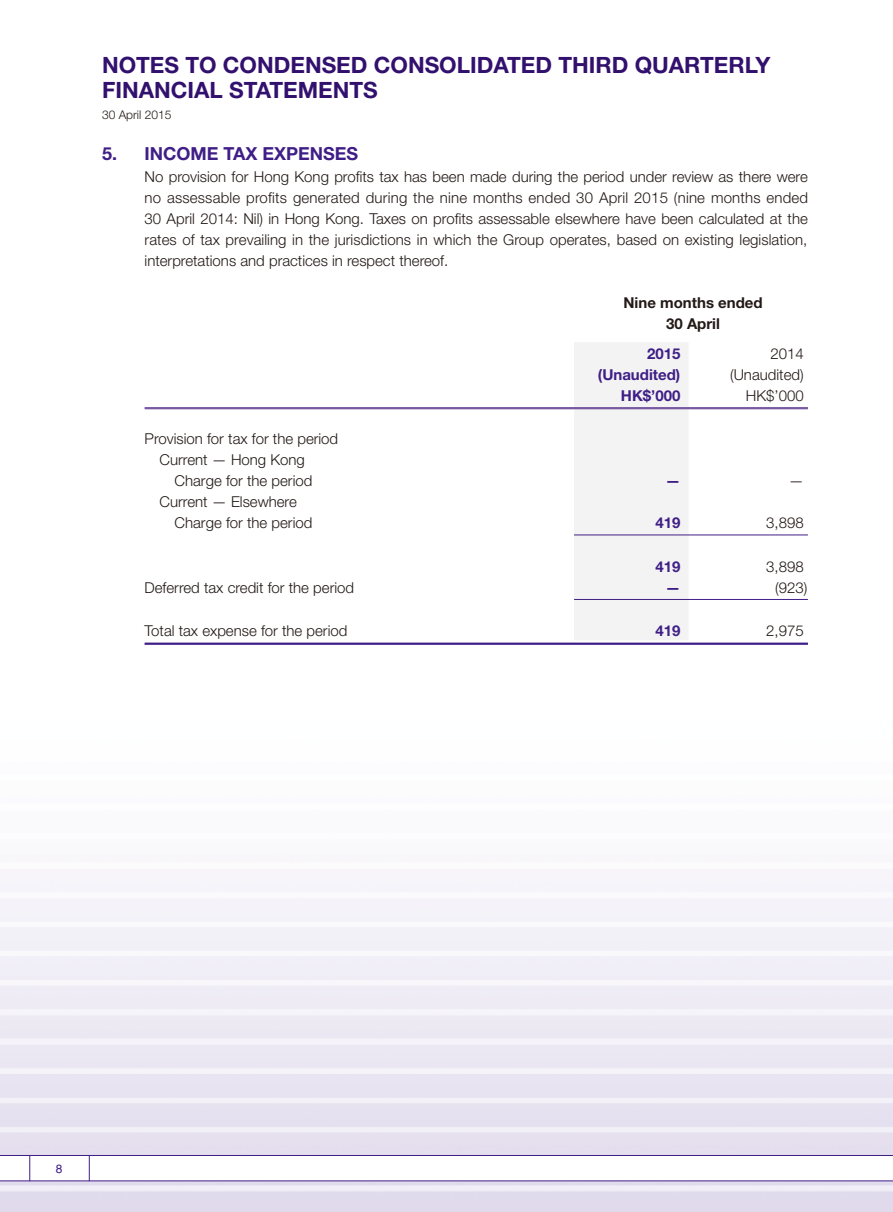
<style>
.page{position:relative;width:893px;height:1212px;background:#fff}
.page>*{position:absolute;margin:0;border:0;box-sizing:border-box;transform-origin:0 0}
.t1{font:700 22.5px/25.5px "Helvetica Neue LT Std";color:#32106e}
.t2{font:700 18px "Helvetica Neue LT Std";color:#3f1e87}
.t3{font:300 15px/21px "Helvetica Neue LT Std";color:#231916;text-align:justify}
.t4{font:700 15px "Helvetica Neue LT Std";color:#3f1e87}
.t5{font:700 15px/21px "Helvetica Neue LT Std";color:#231916;text-align:center}
.t6{font:300 12px "Helvetica Neue LT Std";color:#231916}
.t7{font:12px "Helvetica";color:#3f1e87}
</style>
<div class="page">
<svg style="left:89px;top:1156px;width:1px;height:24px"></svg>
<svg style="left:29px;top:1156px;width:1px;height:24px"></svg>
<hr style="left:0;top:1180px;width:893px;height:1px;background:#3f1e87">
<hr style="left:0;top:1155px;width:893px;height:1px;background:#3f1e87">
<div style="left:570px;top:338px;width:123px;height:307px;background:#f3f3f3;border:4px solid #fff"></div>
<hr style="left:145px;top:407px;width:663px;height:2px;background:#7759a3">
<hr style="left:574px;top:534px;width:234px;height:1px;background:#3f1e87">
<hr style="left:574px;top:599px;width:234px;height:1px;background:#3f1e87">
<hr style="left:145px;top:642px;width:663px;height:3px;background:#3f1e87">
<h1 class="t1" style="left:102px;top:51px;width:670px">NOTES TO CONDENSED CONSOLIDATED THIRD QUARTERLY<br>FINANCIAL STATEMENTS</h1>
<p class="t6" style="left:102px;top:108px;width:71px">30 April 2015</p>
<p class="t2" style="left:102px;top:142px;width:258px">5. INCOME TAX EXPENSES</p>
<p class="t3" style="left:145px;top:166px;width:665px">No provision for Hong Kong profits tax has been made during the period under review as there were no assessable profits generated during the nine months ended 30 April 2015 (nine months ended 30 April 2014: Nil) in Hong Kong. Taxes on profits assessable elsewhere have been calculated at the rates of tax prevailing in the jurisdictions in which the Group operates, based on existing legislation, interpretations and practices in respect thereof.</p>
<p class="t5" style="left:623px;top:292px;width:141px">Nine months ended<br>30 April</p>
<p class="t4" style="left:647px;top:344px;width:35px">2015</p>
<p class="t3" style="left:770px;top:343px;width:35px">2014</p>
<p class="t4" style="left:598px;top:365px;width:84px">(Unaudited)</p>
<p class="t3" style="left:730px;top:364px;width:75px">(Unaudited)</p>
<p class="t4" style="left:621px;top:386px;width:61px">HK$’000</p>
<p class="t3" style="left:746px;top:385px;width:59px">HK$’000</p>
<p class="t3" style="left:145px;top:428px;width:195px">Provision for tax for the period</p>
<p class="t3" style="left:160px;top:449px;width:147px">Current — Hong Kong</p>
<p class="t3" style="left:175px;top:470px;width:139px">Charge for the period</p>
<p class="t4" style="left:665px;top:472px;width:16px">—</p>
<p class="t3" style="left:789px;top:470px;width:16px">—</p>
<p class="t3" style="left:175px;top:491px;width:139px;text-indent:-15px">Current — Elsewhere<br>Charge for the period</p>
<p class="t4" style="left:655px;top:514px;width:27px">419</p>
<p class="t3" style="left:766px;top:512px;width:39px">3,898</p>
<p class="t4" style="left:655px;top:557px;width:27px">419</p>
<p class="t3" style="left:766px;top:556px;width:39px">3,898</p>
<p class="t3" style="left:145px;top:577px;width:211px">Deferred tax credit for the period</p>
<p class="t4" style="left:665px;top:578px;width:16px">—</p>
<p class="t3" style="left:775px;top:577px;width:34px">(923)</p>
<p class="t3" style="left:145px;top:620px;width:204px">Total tax expense for the period</p>
<p class="t4" style="left:655px;top:622px;width:27px">419</p>
<p class="t3" style="left:766px;top:620px;width:39px">2,975</p>
<p class="t7" style="left:56px;top:1159px;width:8px">8</p>
</div>
